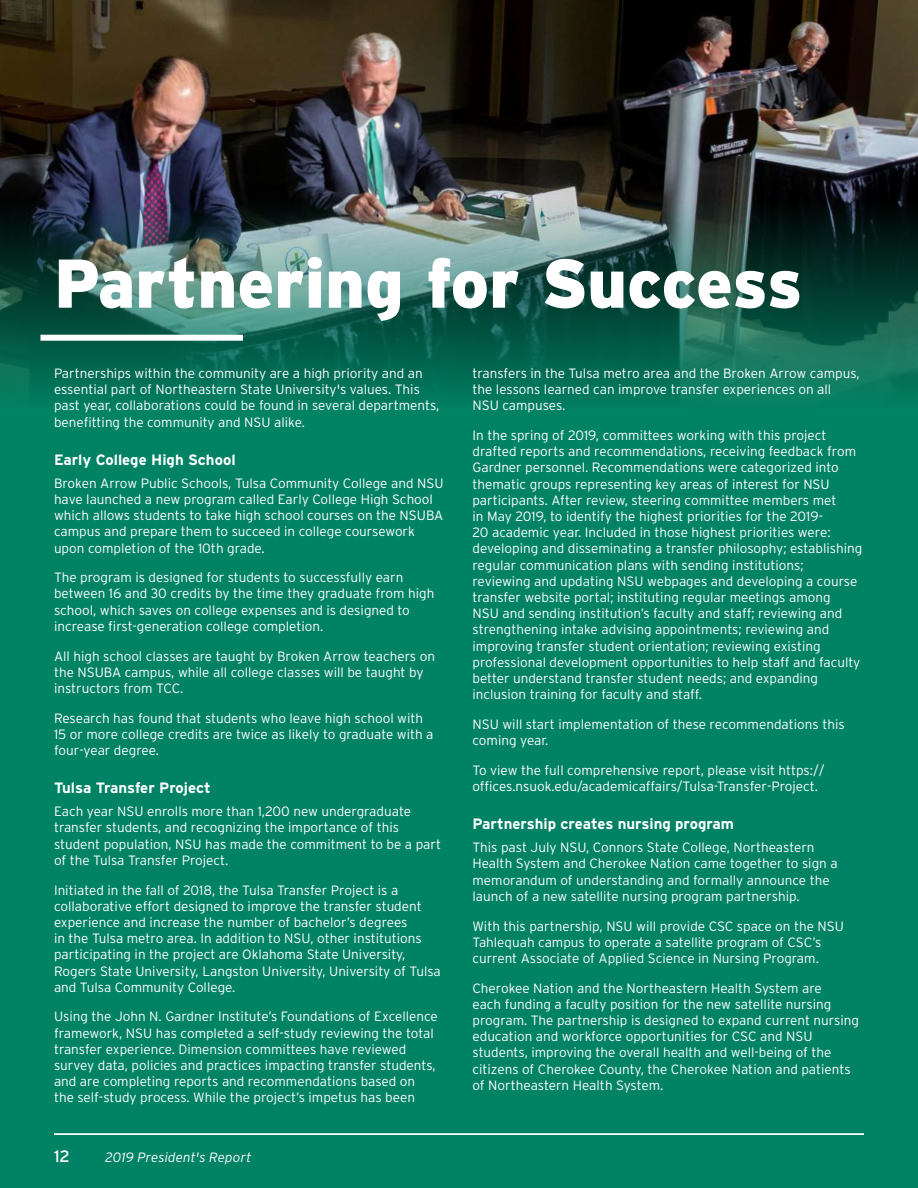
<style>
.page{position:relative;width:918px;height:1188px;background:#fff}
.page>*{position:absolute;margin:0;border:0;box-sizing:border-box;transform-origin:0 0}
.t1{font:900 68.85px "Interstate";color:#fff}
.t2{font:16.5px "Interstate";color:#fff}
.H3_Story{font:700 15px "Interstate";color:#fff}
.t3{font:300 13.5px/16.2px "Interstate";color:#fff}
.t4{font:italic 300 13.5px "Interstate";letter-spacing:.005em;color:#fff}
</style>
<div class="page">
<img style="left:0;top:0;width:918px;height:200px">
<div style="left:0;top:411px;width:918px;height:777px;background:#008265"></div>
<img style="left:0;top:200px;width:918px;height:211px">
<div style="left:40px;top:335px;width:203px;height:6px;background:#fff"></div>
<hr style="left:54px;top:1133px;width:810px;height:2px;background:#fff">
<h2 class="t1" style="left:54px;top:242px;width:750px">Partnering for Success</h2>
<p class="t3" style="left:54px;top:365px;width:387px">Partnerships within the community are a high priority and an essential part of Northeastern State University's values. This past year, collaborations could be found in several departments, benefitting the community and NSU alike.</p>
<h3 class="H3_Story" style="left:54px;top:450px;width:183px">Early College High School</h3>
<p class="t3" style="left:54px;top:475px;width:391px">Broken Arrow Public Schools, Tulsa Community College and NSU have launched a new program called Early College High School which allows students to take high school courses on the NSUBA campus and prepare them to succeed in college coursework upon completion of the 10th grade.</p>
<p class="t3" style="left:54px;top:569px;width:382px">The program is designed for students to successfully earn between 16 and 30 credits by the time they graduate from high school, which saves on college expenses and is designed to increase first-generation college completion.</p>
<p class="t3" style="left:54px;top:648px;width:383px">All high school classes are taught by Broken Arrow teachers on the NSUBA campus, while all college classes will be taught by instructors from TCC.</p>
<p class="t3" style="left:54px;top:710px;width:381px">Research has found that students who leave high school with<br>15 or more college credits are twice as likely to graduate with a four-year degree.</p>
<h3 class="H3_Story" style="left:54px;top:779px;width:158px">Tulsa Transfer Project</h3>
<p class="t3" style="left:54px;top:803px;width:389px">Each year NSU enrolls more than 1,200 new undergraduate transfer students, and recognizing the importance of this student population, NSU has made the commitment to be a part of the Tulsa Transfer Project.</p>
<p class="t3" style="left:54px;top:882px;width:388px">Initiated in the fall of 2018, the Tulsa Transfer Project is a collaborative effort designed to improve the transfer student experience and increase the number of bachelor’s degrees<br>in the Tulsa metro area. In addition to NSU, other institutions participating in the project are Oklahoma State University, Rogers State University, Langston University, University of Tulsa and Tulsa Community College.</p>
<p class="t3" style="left:54px;top:1008px;width:385px">Using the John N. Gardner Institute’s Foundations of Excellence framework, NSU has completed a self-study reviewing the total transfer experience. Dimension committees have reviewed survey data, policies and practices impacting transfer students, and are completing reports and recommendations based on the self-study process. While the project’s impetus has been</p>
<p class="t2" style="left:54px;top:1146px;width:17px">12</p>
<p class="t4" style="left:105px;top:1149px;width:148px">2019 President's Report</p>
<p class="t3" style="left:472px;top:365px;width:389px">transfers in the Tulsa metro area and the Broken Arrow campus, the lessons learned can improve transfer experiences on all<br>NSU campuses.</p>
<p class="t3" style="left:472px;top:427px;width:391px">In the spring of 2019, committees working with this project drafted reports and recommendations, receiving feedback from Gardner personnel. Recommendations were categorized into thematic groups representing key areas of interest for NSU participants. After review, steering committee members met<br>in May 2019, to identify the highest priorities for the 2019-<br>20 academic year. Included in those highest priorities were: developing and disseminating a transfer philosophy; establishing regular communication plans with sending institutions; reviewing and updating NSU webpages and developing a course transfer website portal; instituting regular meetings among<br>NSU and sending institution’s faculty and staff; reviewing and strengthening intake advising appointments; reviewing and improving transfer student orientation; reviewing existing professional development opportunities to help staff and faculty better understand transfer student needs; and expanding inclusion training for faculty and staff.</p>
<p class="t3" style="left:472px;top:716px;width:374px">NSU will start implementation of these recommendations this coming year.</p>
<p class="t3" style="left:472px;top:762px;width:354px">To view the full comprehensive report, please visit https:// offices.nsuok.edu/academicaffairs/Tulsa-Transfer-Project.</p>
<h3 class="H3_Story" style="left:472px;top:815px;width:263px">Partnership creates nursing program</h3>
<p class="t3" style="left:472px;top:839px;width:367px">This past July NSU, Connors State College, Northeastern Health System and Cherokee Nation came together to sign a memorandum of understanding and formally announce the launch of a new satellite nursing program partnership.</p>
<p class="t3" style="left:472px;top:918px;width:373px">With this partnership, NSU will provide CSC space on the NSU<br>Tahlequah campus to operate a satellite program of CSC’s current Associate of Applied Science in Nursing Program.</p>
<p class="t3" style="left:472px;top:980px;width:388px">Cherokee Nation and the Northeastern Health System are<br>each funding a faculty position for the new satellite nursing program. The partnership is designed to expand current nursing education and workforce opportunities for CSC and NSU students, improving the overall health and well-being of the citizens of Cherokee County, the Cherokee Nation and patients of Northeastern Health System.</p>
</div>
